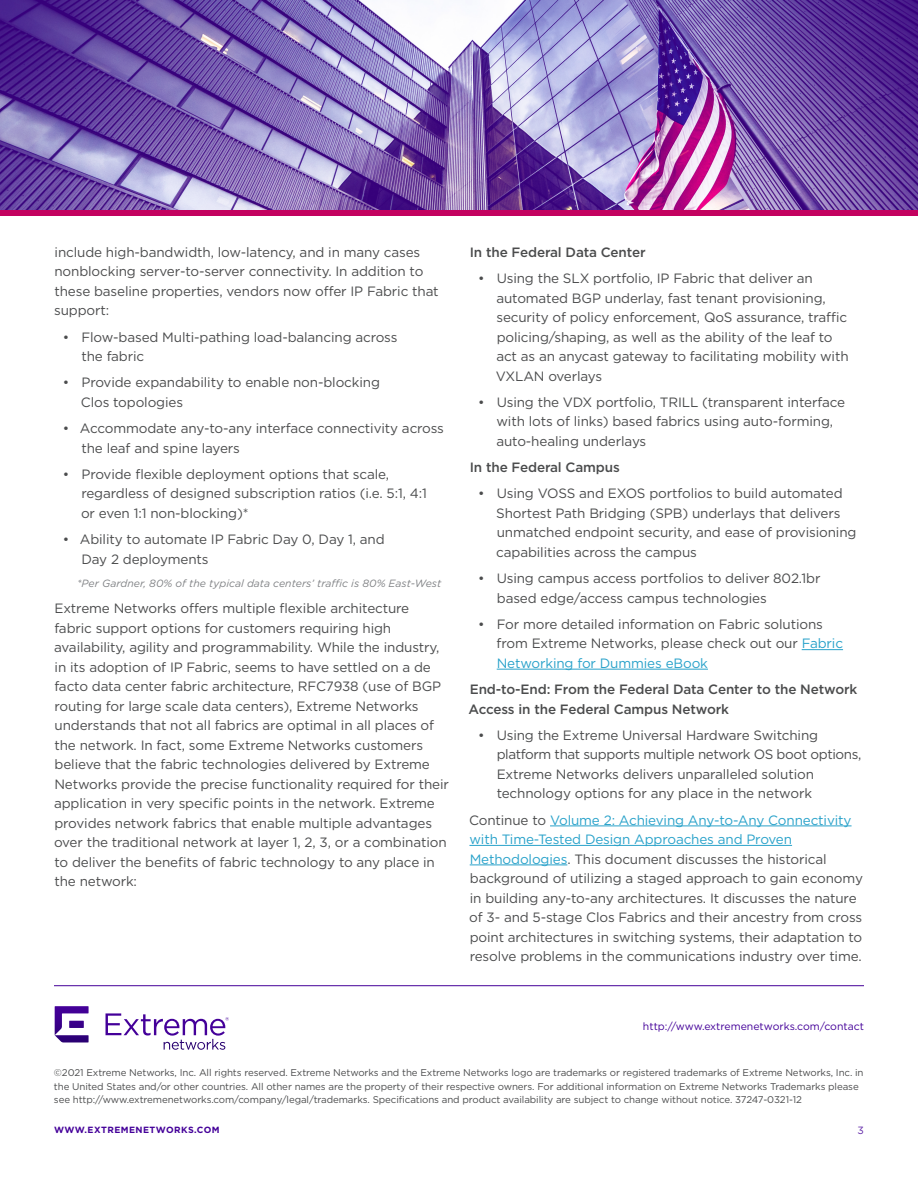
<style>
.page{position:relative;width:918px;height:1188px;background:#fff}
.page>*{position:absolute;margin:0;border:0;box-sizing:border-box;transform-origin:0 0}
.Body{font:13.5px/19.5px "Gotham";letter-spacing:-.01em;color:#4b4c4d}
.Body-2{font:500 13.5px/19.5px "Gotham";letter-spacing:-.01em;color:#4b4c4d}
.Image_Caption{font:italic 10.5px "Gotham";color:#808285}
.t1{font:10.5px "Gotham";color:#409}
.t2{font:10.5px "Gotham";color:#6026a8}
.t3{font:9.75px/13.5px "Gotham";letter-spacing:-.01em;color:#4b4c4d}
.t4{font:700 9px "Gotham";letter-spacing:.05em;color:#409}
.s1{color:#29a2ca}
</style>
<div class="page">
<hr style="left:54px;top:985px;width:810px;height:1px;background:#409">
<svg style="left:106px;top:1013px;width:123px;height:37px"></svg>
<svg style="left:55px;top:1006px;width:34px;height:36px"></svg>
<hr style="left:802px;top:649px;width:41px;height:1px;background:#29a2ca">
<hr style="left:497px;top:669px;width:211px;height:1px;background:#29a2ca">
<hr style="left:550px;top:826px;width:302px;height:1px;background:#29a2ca">
<hr style="left:469px;top:845px;width:323px;height:1px;background:#29a2ca">
<hr style="left:470px;top:865px;width:97px;height:1px;background:#29a2ca">
<svg style="left:0;top:0;width:918px;height:211px;background:#8568b4"></svg>
<div style="left:0;top:211px;width:918px;height:5px;background:#c3025f"></div>
<p class="Body" style="left:54px;top:242px;width:386px">include high-bandwidth, low-latency, and in many cases nonblocking server-to-server connectivity. In addition to these baseline properties, vendors now offer IP Fabric that support:</p>
<p class="Body" style="left:81px;top:327px;width:318px;text-indent:-19px">• Flow-based Multi-pathing load-balancing across the fabric</p>
<p class="Body" style="left:81px;top:372px;width:301px;text-indent:-18px">• Provide expandability to enable non-blocking<br>Clos topologies</p>
<p class="Body" style="left:81px;top:418px;width:364px;text-indent:-19px">• Accommodate any-to-any interface connectivity across the leaf and spine layers</p>
<p class="Body" style="left:81px;top:464px;width:347px;text-indent:-18px">• Provide flexible deployment options that scale, regardless of designed subscription ratios (i.e. 5:1, 4:1 or even 1:1 non-blocking)*</p>
<p class="Body" style="left:81px;top:529px;width:305px;text-indent:-19px">• Ability to automate IP Fabric Day 0, Day 1, and<br>Day 2 deployments</p>
<p class="Image_Caption" style="left:77px;top:576px;width:366px">*Per Gardner, 80% of the typical data centers’ traffic is 80% East-West</p>
<p class="Body" style="left:54px;top:598px;width:397px">Extreme Networks offers multiple flexible architecture fabric support options for customers requiring high availability, agility and programmability. While the industry, in its adoption of IP Fabric, seems to have settled on a de facto data center fabric architecture, RFC7938 (use of BGP routing for large scale data centers), Extreme Networks understands that not all fabrics are optimal in all places of the network. In fact, some Extreme Networks customers believe that the fabric technologies delivered by Extreme Networks provide the precise functionality required for their application in very specific points in the network. Extreme provides network fabrics that enable multiple advantages over the traditional network at layer 1, 2, 3, or a combination to deliver the benefits of fabric technology to any place in the network:</p>
<p class="Body-2" style="left:470px;top:242px;width:177px">In the Federal Data Center</p>
<p class="Body" style="left:496px;top:268px;width:354px;text-indent:-18px">• Using the SLX portfolio, IP Fabric that deliver an automated BGP underlay, fast tenant provisioning, security of policy enforcement, QoS assurance, traffic policing/shaping, as well as the ability of the leaf to act as an anycast gateway to facilitating mobility with VXLAN overlays</p>
<p class="Body" style="left:496px;top:392px;width:350px;text-indent:-18px">• Using the VDX portfolio, TRILL (transparent interface with lots of links) based fabrics using auto-forming, auto-healing underlays</p>
<p class="Body-2" style="left:470px;top:457px;width:152px">In the Federal Campus</p>
<p class="Body" style="left:496px;top:483px;width:362px;text-indent:-18px">• Using VOSS and EXOS portfolios to build automated Shortest Path Bridging (SPB) underlays that delivers unmatched endpoint security, and ease of provisioning capabilities across the campus</p>
<p class="Body" style="left:497px;top:568px;width:325px;text-indent:-19px">• Using campus access portfolios to deliver 802.1br based edge/access campus technologies</p>
<p class="Body" style="left:497px;top:614px;width:348px;text-indent:-18px">• For more detailed information on Fabric solutions from Extreme Networks, please check out our <span class="s1">Fabric<br>Networking for Dummies eBook</span></p>
<p class="Body-2" style="left:468px;top:679px;width:390px">End-to-End: From the Federal Data Center to the Network<br>Access in the Federal Campus Network</p>
<p class="Body" style="left:497px;top:725px;width:366px;text-indent:-19px">• Using the Extreme Universal Hardware Switching platform that supports multiple network OS boot options, Extreme Networks delivers unparalleled solution technology options for any place in the network</p>
<p class="Body" style="left:469px;top:810px;width:395px">Continue to <span class="s1">Volume 2: Achieving Any-to-Any Connectivity with Time-Tested Design Approaches and Proven Methodologies</span>. This document discusses the historical background of utilizing a staged approach to gain economy in building any-to-any architectures. It discusses the nature of 3- and 5-stage Clos Fabrics and their ancestry from cross point architectures in switching systems, their adaptation to resolve problems in the communications industry over time.</p>
<p class="t1" style="left:643px;top:1019px;width:223px">http://www.extremenetworks.com/contact</p>
<p class="t3" style="left:54px;top:1066px;width:811px">©2021 Extreme Networks, Inc. All rights reserved. Extreme Networks and the Extreme Networks logo are trademarks or registered trademarks of Extreme Networks, Inc. in the United States and/or other countries. All other names are the property of their respective owners. For additional information on Extreme Networks Trademarks please see http://www.extremenetworks.com/company/legal/trademarks. Specifications and product availability are subject to change without notice. 37247-0321-12</p>
<p class="t4" style="left:54px;top:1124px;width:167px">WWW.EXTREMENETWORKS.COM</p>
<p class="t2" style="left:858px;top:1124px;width:8px">3</p>
</div>
